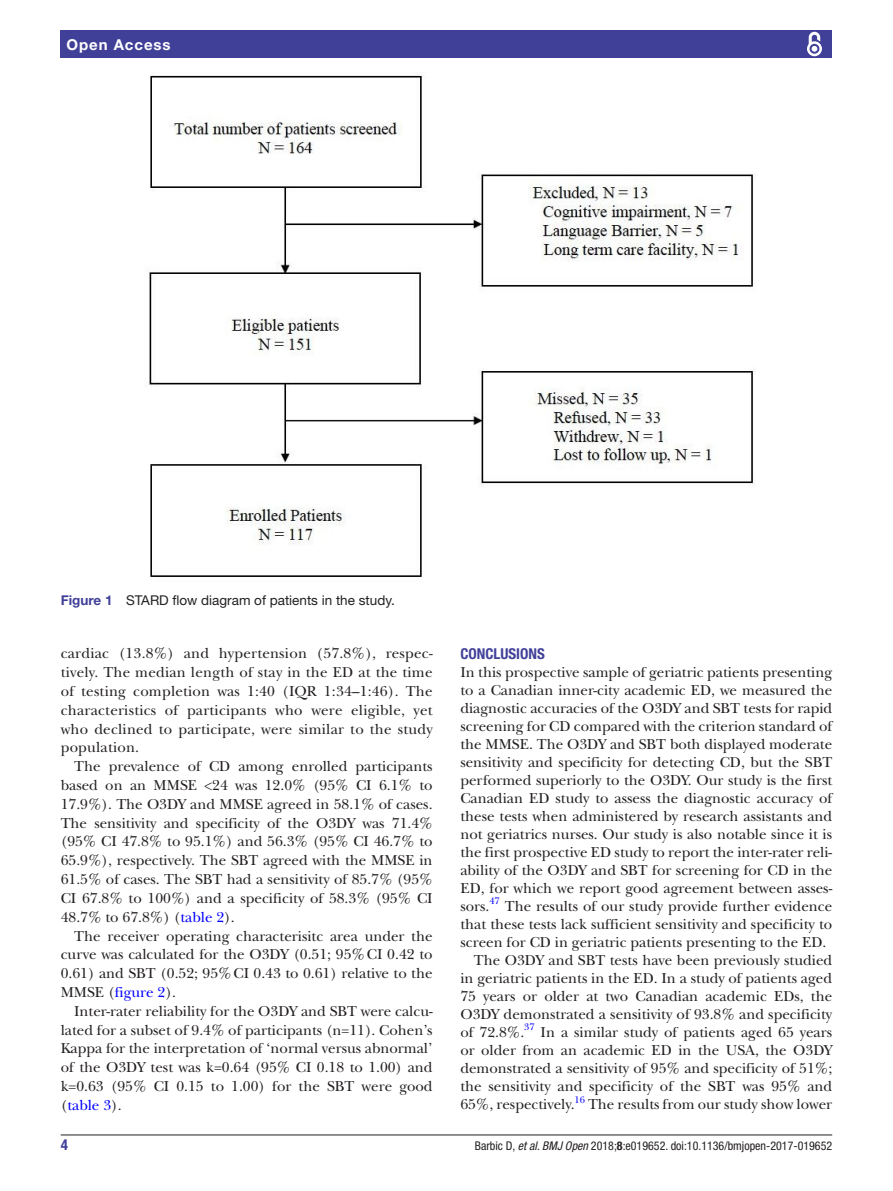
<style>
.page{position:relative;width:893px;height:1191px;background:#fff}
.page>*{position:absolute;margin:0;border:0;box-sizing:border-box;transform-origin:0 0}
.t1{font:15px/18.8px "New Baskerville";color:#231f20;text-align:justify}
.t2{font:700 condensed 15px "Helvetica Neue LT Std";color:#414099}
.t3{font:700 15px "Helvetica Neue LT Std";letter-spacing:.065em;color:#fff}
.t4{font:13.5px "Helvetica Neue LT Std";color:#231f20}
.t5{font:condensed 12px "Helvetica Neue LT Std";color:#231f20}
.t6{font:9.9px "New Baskerville";color:#00f}
.s1{font-weight:700;color:#414099}
.s2{color:#00f}
.s3{font-style:italic}
.s4{font-weight:700}
</style>
<div class="page">
<hr style="left:61px;top:1134px;width:771px;height:1px;background:#231f20">
<div style="left:61px;top:31px;width:771px;height:27px;background:#414099"></div>
<svg style="left:807px;top:31px;width:15px;height:26px"></svg>
<img style="left:149px;top:75px;width:606px;height:502px">
<p class="t3" style="left:66px;top:35px;width:106px">Open Access</p>
<p class="t4" style="left:61px;top:592px;width:336px"><span class="s1">Figure 1</span> STARD flow diagram of patients in the study.</p>
<p class="t1" style="left:61px;top:644px;width:373px">cardiac (13.8%) and hypertension (57.8%), respec&shy;tively. The median length of stay in the ED at the time of testing completion was 1:40 (IQR 1:34–1:46). The characteristics of participants who were eligible, yet who declined to participate, were similar to the study population.</p>
<p class="t1" style="left:61px;top:757px;width:373px;text-indent:14px">The prevalence of CD among enrolled participants based on an MMSE &lt;24 was 12.0% (95% CI 6.1% to 17.9%). The O3DY and MMSE agreed in 58.1% of cases.<br>The sensitivity and specificity of the O3DY was 71.4% (95% CI 47.8% to 95.1%) and 56.3% (95% CI 46.7% to 65.9%), respectively. The SBT agreed with the MMSE in 61.5% of cases. The SBT had a sensitivity of 85.7% (95% CI 67.8% to 100%) and a specificity of 58.3% (95% CI 48.7% to 67.8%) (<span class="s2">table 2</span>).</p>
<p class="t1" style="left:61px;top:926px;width:373px;text-indent:14px">The receiver operating characterisitc area under the curve was calculated for the O3DY (0.51; 95%CI 0.42 to 0.61) and SBT (0.52; 95%CI 0.43 to 0.61) relative to the MMSE (<span class="s2">figure 2</span>).</p>
<p class="t1" style="left:61px;top:1001px;width:373px;text-indent:14px">Inter-rater reliability for the O3DY and SBT were calcu&shy;lated for a subset of 9.4% of participants (n=11). Cohen’s Kappa for the interpretation of ‘normal versus abnormal’ of the O3DY test was k=0.64 (95% CI 0.18 to 1.00) and k=0.63 (95% CI 0.15 to 1.00) for the SBT were good (<span class="s2">table 3</span>).</p>
<p class="t2" style="left:460px;top:644px;width:86px">CONCLUSIONS</p>
<p class="t1" style="left:460px;top:662px;width:373px">In this prospective sample of geriatric patients presenting</p>
<p class="t1" style="left:460px;top:680px;width:373px">to a Canadian inner-city academic ED, we measured the</p>
<p class="t1" style="left:460px;top:698px;width:373px">diagnostic accuracies of the O3DY and SBT tests for rapid</p>
<p class="t1" style="left:460px;top:716px;width:373px">screening for CD compared with the criterion standard of</p>
<p class="t1" style="left:460px;top:734px;width:373px">the MMSE. The O3DY and SBT both displayed moderate</p>
<p class="t1" style="left:460px;top:752px;width:373px">sensitivity and specificity for detecting CD, but the SBT</p>
<p class="t1" style="left:460px;top:770px;width:373px">performed superiorly to the O3DY. Our study is the first</p>
<p class="t1" style="left:460px;top:788px;width:373px">Canadian ED study to assess the diagnostic accuracy of</p>
<p class="t1" style="left:460px;top:806px;width:373px">these tests when administered by research assistants and</p>
<p class="t1" style="left:460px;top:825px;width:373px">not geriatrics nurses. Our study is also notable since it is</p>
<p class="t1" style="left:460px;top:843px;width:373px">the first prospective ED study to report the inter-rater reli-</p>
<p class="t1" style="left:460px;top:861px;width:373px">ability of the O3DY and SBT for screening for CD in the</p>
<p class="t1" style="left:460px;top:879px;width:373px">ED, for which we report good agreement between asses-</p>
<p class="t1" style="left:460px;top:897px;width:373px">sors.<sup>47</sup> The results of our study provide further evidence</p>
<p class="t1" style="left:460px;top:915px;width:373px">that these tests lack sufficient sensitivity and specificity to</p>
<p class="t1" style="left:460px;top:933px;width:367px">screen for CD in geriatric patients presenting to the ED.</p>
<p class="t1" style="left:474px;top:951px;width:360px">The O3DY and SBT tests have been previously studied</p>
<p class="t1" style="left:460px;top:969px;width:373px">in geriatric patients in the ED. In a study of patients aged</p>
<p class="t1" style="left:460px;top:987px;width:373px">75 years or older at two Canadian academic EDs, the</p>
<p class="t1" style="left:460px;top:1005px;width:373px">O3DY demonstrated a sensitivity of 93.8% and specificity</p>
<p class="t1" style="left:460px;top:1023px;width:65px">of 72.8%.</p>
<p class="t6" style="left:524px;top:1021px;width:12px">37</p>
<p class="t1" style="left:460px;top:1023px;width:373px;line-height:18px;text-indent:80px">In a similar study of patients aged 65 years or older from an academic ED in the USA, the O3DY demonstrated a sensitivity of 95% and specificity of 51%; the sensitivity and specificity of the SBT was 95% and 65%, respectively.</p>
<p class="t6" style="left:575px;top:1093px;width:12px">16</p>
<p class="t1" style="left:588px;top:1095px;width:246px">The results from our study show lower</p>
<p class="t2" style="left:61px;top:1135px;width:9px">4</p>
<p class="t5" style="left:475px;top:1138px;width:359px">Barbic D, <span class="s3">et al</span>. <span class="s3">BMJ Open</span> 2018;<span class="s4">8</span>:e019652. doi:10.1136/bmjopen-2017-019652</p>
</div>
